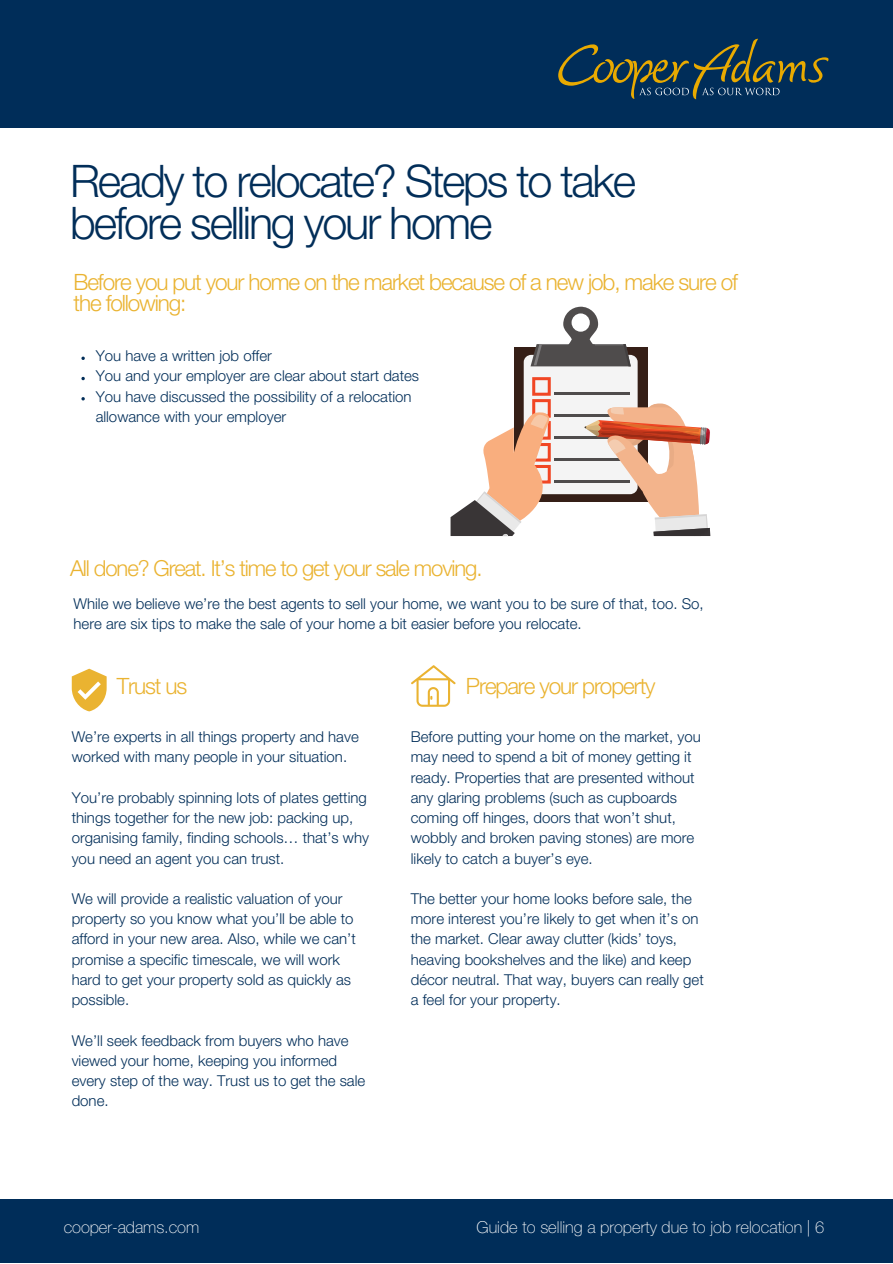
<style>
.page{position:relative;width:893px;height:1264px;background:#fff}
.page>*{position:absolute;margin:0;border:0;box-sizing:border-box;transform-origin:0 0}
.t1{font:300 45px/41.5px "Helvetica Neue LT Std";letter-spacing:-.05em;color:#022e59}
.t2{font:300 22.5px/21.3px "Helvetica Neue LT Std";letter-spacing:-.05em;color:#eab331}
.t3{font:300 22.05px "Helvetica Neue LT Std";letter-spacing:-.05em;color:#eab331}
.t4{font:100 16.5px "Helvetica Neue LT Std";color:#fff}
.t5{font:300 15px/20.2px "Helvetica Neue LT Std";color:#022e59}
</style>
<div class="page">
<svg style="left:72px;top:668px;width:35px;height:43px"></svg>
<svg style="left:411px;top:665px;width:44px;height:41px"></svg>
<div style="left:514px;top:347px;width:133px;height:154px;background:#351f17"></div>
<div style="left:523px;top:355px;width:114px;height:139px;background:#f4f4f4;border-radius:7px"></div>
<svg style="left:530px;top:307px;width:100px;height:59px"></svg>
<hr style="left:553px;top:392px;width:76px;height:2px;background:#4f4c4c">
<hr style="left:553px;top:414px;width:76px;height:2px;background:#4f4c4c">
<hr style="left:553px;top:436px;width:76px;height:2px;background:#4f4c4c">
<hr style="left:553px;top:457px;width:76px;height:3px;background:#4f4c4c">
<hr style="left:553px;top:479px;width:76px;height:3px;background:#4f4c4c">
<svg style="left:450px;top:377px;width:111px;height:159px"></svg>
<svg style="left:584px;top:403px;width:126px;height:133px"></svg>
<svg style="left:81px;top:356px;width:4px;height:4px"></svg>
<svg style="left:81px;top:377px;width:4px;height:3px"></svg>
<svg style="left:81px;top:397px;width:4px;height:3px"></svg>
<div style="left:0;top:0;width:892px;height:127px;background:#002d59"></div>
<svg style="left:558px;top:39px;width:271px;height:60px"></svg>
<div style="left:0;top:1198px;width:892px;height:64px;background:#002d59"></div>
<h1 class="t1" style="left:70px;top:167px;width:567px">Ready to relocate? Steps to take before selling your home</h1>
<h2 class="t2" style="left:74px;top:274px;width:666px">Before you put your home on the market because of a new job, make sure of the following:</h2>
<p class="t5" style="left:96px;top:348px;width:325px">You have a written job offer<br>You and your employer are clear about start dates You have discussed the possibility of a relocation allowance with your employer</p>
<h3 class="t3" style="left:70px;top:560px;width:414px">All done? Great. It’s time to get your sale moving.</h3>
<p class="t5" style="left:74px;top:595px;width:631px">While we believe we’re the best agents to sell your home, we want you to be sure of that, too. So, here are six tips to make the sale of your home a bit easier before you relocate.</p>
<h2 class="t2" style="left:117px;top:678px;width:72px">Trust us</h2>
<h2 class="t2" style="left:466px;top:678px;width:191px">Prepare your property</h2>
<p class="t5" style="left:72px;top:728px;width:288px">We’re experts in all things property and have worked with many people in your situation.</p>
<p class="t5" style="left:72px;top:789px;width:299px">You’re probably spinning lots of plates getting things together for the new job: packing up, organising family, finding schools… that’s why you need an agent you can trust.</p>
<p class="t5" style="left:72px;top:890px;width:285px">We will provide a realistic valuation of your property so you know what you’ll be able to afford in your new area. Also, while we can’t promise a specific timescale, we will work hard to get your property sold as quickly as possible.</p>
<p class="t5" style="left:72px;top:1032px;width:295px">We’ll seek feedback from buyers who have viewed your home, keeping you informed every step of the way. Trust us to get the sale done.</p>
<p class="t5" style="left:411px;top:728px;width:291px">Before putting your home on the market, you may need to spend a bit of money getting it ready. Properties that are presented without any glaring problems (such as cupboards coming off hinges, doors that won’t shut, wobbly and broken paving stones) are more likely to catch a buyer’s eye.</p>
<p class="t5" style="left:411px;top:890px;width:294px">The better your home looks before sale, the more interest you’re likely to get when it’s on the market. Clear away clutter (kids’ toys, heaving bookshelves and the like) and keep décor neutral. That way, buyers can really get a feel for your property.</p>
<p class="t4" style="left:64px;top:1220px;width:137px">cooper-adams.com</p>
<p class="t4" style="left:476px;top:1220px;width:349px">Guide to selling a property due to job relocation | 6</p>
</div>
